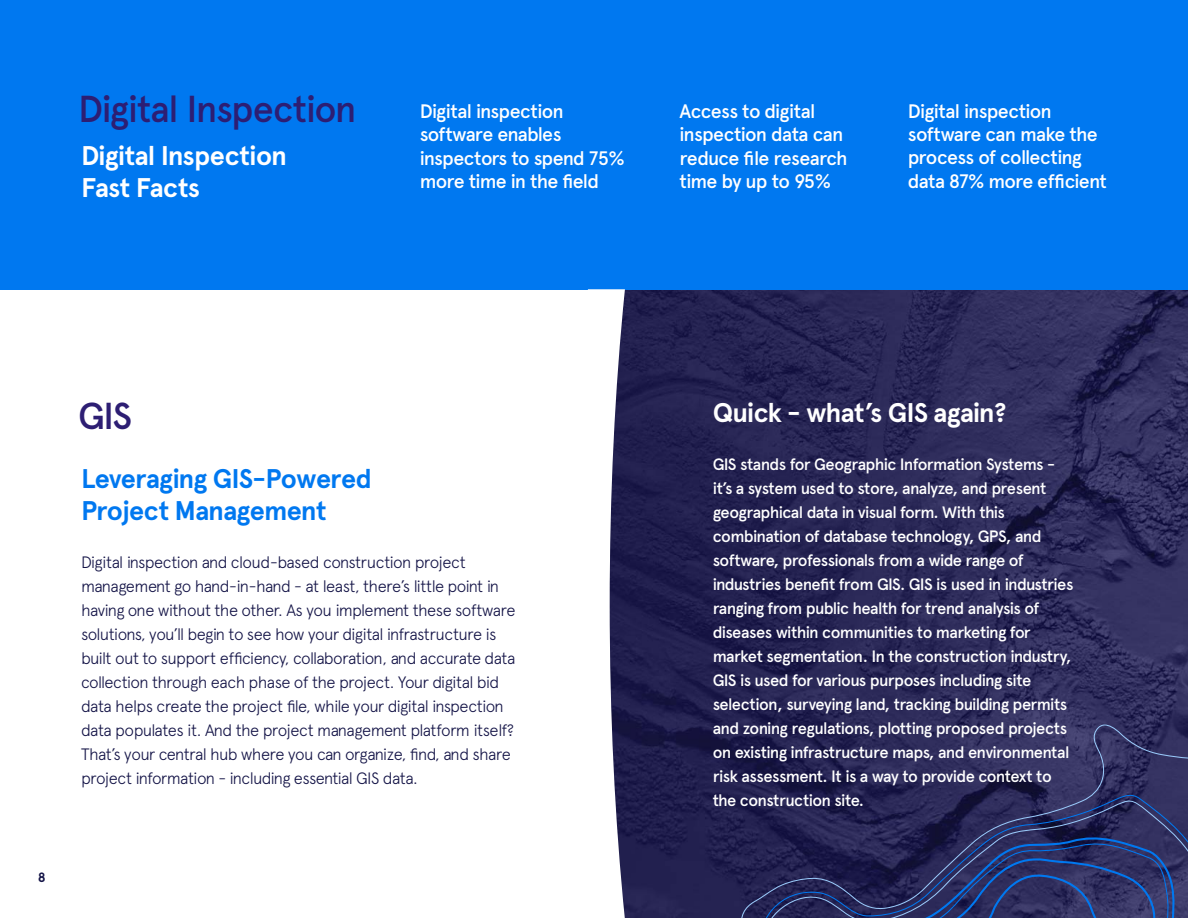
<style>
.page{position:relative;width:1188px;height:918px;background:#fff}
.page>*{position:absolute;margin:0;border:0;box-sizing:border-box;transform-origin:0 0}
.t1{font:500 37.5px "Apercu Pro";letter-spacing:-.04em;color:#2d1e73}
.t2{font:700 27px/32.4px "Apercu Pro";letter-spacing:-.025em;color:#fff}
.t3{font:700 27px/32.4px "Apercu Pro";letter-spacing:-.025em;color:#0078f0}
.t4{font:500 19.5px/23.4px "Apercu Pro";letter-spacing:-.04em;color:#fff}
.t5{font:500 16.5px/24px "Apercu Pro";letter-spacing:-.04em;color:#fff}
.t6{font:300 16.5px/24px "Apercu Pro";letter-spacing:-.04em;color:#141447}
.t7{font:700 13.5px "Apercu Pro";color:#141447}
</style>
<div class="page">
<img style="left:625px;top:289px;width:563px;height:629px">
<svg style="left:738px;top:724px;width:450px;height:194px;background:#2a2b5c"></svg>
<div style="left:0;top:0;width:1188px;height:289px;background:#0078f0"></div>
<svg style="left:573px;top:289px;width:52px;height:629px"></svg>
<h1 class="t1" style="left:78px;top:80px;width:280px">Digital Inspection</h1>
<h2 class="t2" style="left:81px;top:138px;width:208px">Digital Inspection<br>Fast Facts</h2>
<p class="t4" style="left:420px;top:98px;width:207px">Digital inspection software enables inspectors to spend 75% more time in the field</p>
<p class="t4" style="left:679px;top:98px;width:170px">Access to digital inspection data can reduce file research time by up to 95%</p>
<p class="t4" style="left:908px;top:98px;width:201px">Digital inspection software can make the process of collecting data 87% more efficient</p>
<p class="t7" style="left:38px;top:867px;width:10px">8</p>
<h1 class="t1" style="left:78px;top:388px;width:56px">GIS</h1>
<h2 class="t3" style="left:81px;top:462px;width:293px">Leveraging GIS-Powered<br>Project Management</h2>
<p class="t6" style="left:81px;top:549px;width:436px">Digital inspection and cloud-based construction project management go hand-in-hand - at least, there’s little point in having one without the other. As you implement these software solutions, you’ll begin to see how your digital infrastructure is built out to support efficiency, collaboration, and accurate data collection through each phase of the project. Your digital bid data helps create the project file, while your digital inspection data populates it. And the project management platform itself?<br>That’s your central hub where you can organize, find, and share project information - including essential GIS data.</p>
<h2 class="t2" style="left:713px;top:395px;width:295px">Quick - what’s GIS again?</h2>
<p class="t5" style="left:713px;top:451px;width:362px">GIS stands for Geographic Information Systems - it’s a system used to store, analyze, and present geographical data in visual form. With this combination of database technology, GPS, and software, professionals from a wide range of industries benefit from GIS. GIS is used in industries ranging from public health for trend analysis of diseases within communities to marketing for market segmentation. In the construction industry, GIS is used for various purposes including site selection, surveying land, tracking building permits and zoning regulations, plotting proposed projects on existing infrastructure maps, and environmental risk assessment. It is a way to provide context to the construction site.</p>
</div>
